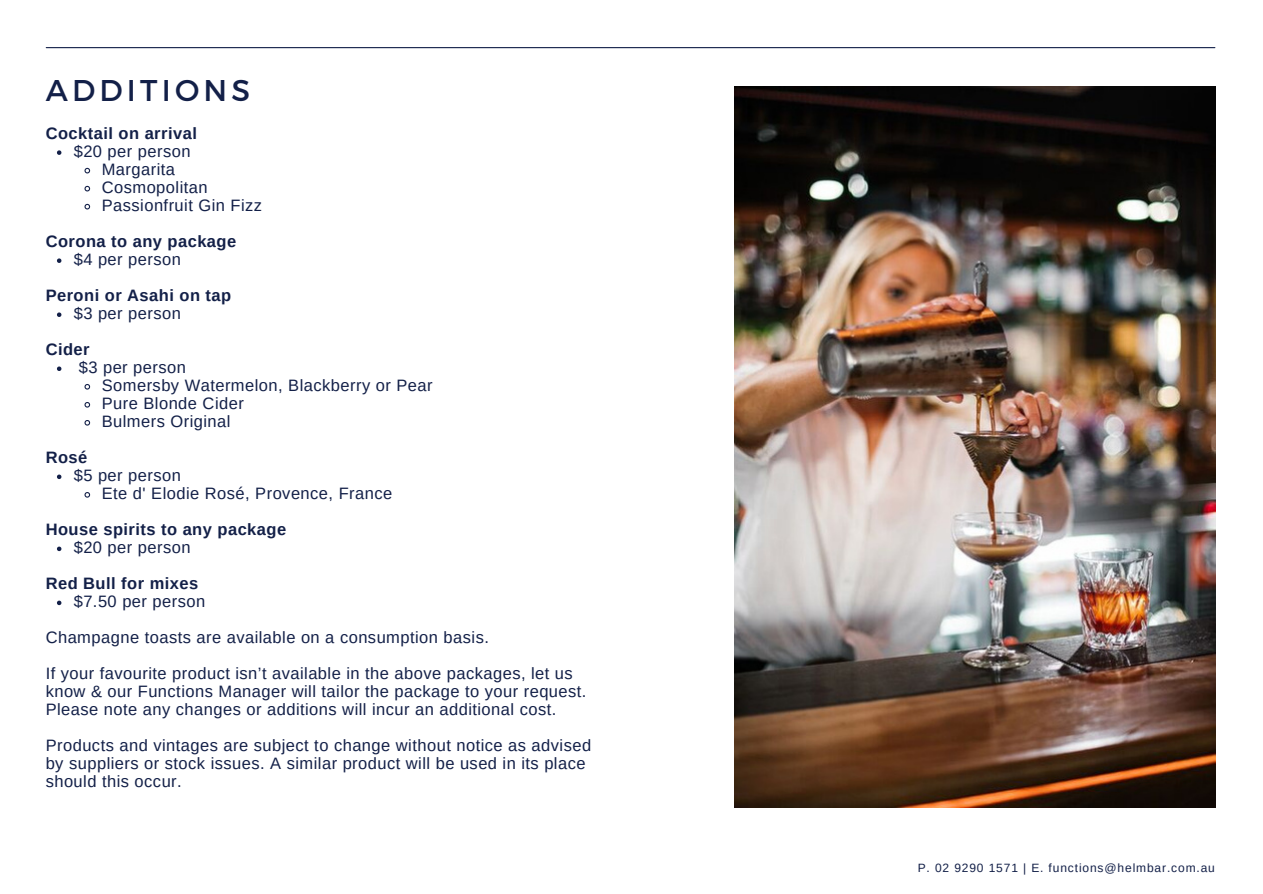
<style>
.page{position:relative;width:1263px;height:894px;background:#fff}
.page>*{position:absolute;margin:0;border:0;box-sizing:border-box;transform-origin:0 0}
.t1{font:30px "Montserrat";letter-spacing:.14em;color:#132048}
.t2{font:16.5px/18px "Arimo";letter-spacing:.03em;color:#132048}
.t3{font:700 16.5px "Arimo";letter-spacing:.03em;color:#132048}
.t4{font:12px "Arimo";letter-spacing:.075em;color:#132048}
</style>
<div class="page">
<hr style="left:46px;top:47px;width:1169px;height:1px;background:#132048">
<img style="left:735px;top:87px;width:480px;height:719px">
<svg style="left:57px;top:150px;width:4px;height:5px"></svg>
<svg style="left:84px;top:167px;width:7px;height:7px"></svg>
<svg style="left:84px;top:185px;width:7px;height:7px"></svg>
<svg style="left:84px;top:203px;width:7px;height:7px"></svg>
<svg style="left:57px;top:258px;width:4px;height:5px"></svg>
<svg style="left:57px;top:312px;width:4px;height:5px"></svg>
<svg style="left:57px;top:366px;width:4px;height:5px"></svg>
<svg style="left:84px;top:384px;width:7px;height:6px"></svg>
<svg style="left:84px;top:402px;width:7px;height:6px"></svg>
<svg style="left:84px;top:420px;width:7px;height:6px"></svg>
<svg style="left:57px;top:474px;width:4px;height:5px"></svg>
<svg style="left:84px;top:492px;width:7px;height:6px"></svg>
<svg style="left:57px;top:546px;width:4px;height:5px"></svg>
<svg style="left:57px;top:600px;width:4px;height:5px"></svg>
<h1 class="t1" style="left:46px;top:72px;width:206px">ADDITIONS</h1>
<p class="t3" style="left:46px;top:122px;width:153px">Cocktail on arrival</p>
<p class="t2" style="left:102px;top:142px;width:162px;text-indent:-28px">$20 per person<br>Margarita<br>Cosmopolitan<br>Passionfruit Gin Fizz</p>
<p class="t3" style="left:46px;top:230px;width:192px">Corona to any package</p>
<p class="t3" style="left:46px;top:284px;width:187px">Peroni or Asahi on tap</p>
<p class="t3" style="left:46px;top:338px;width:45px">Cider</p>
<p class="t2" style="left:74px;top:250px;width:109px">$4 per person</p>
<p class="t2" style="left:74px;top:304px;width:109px">$3 per person</p>
<p class="t2" style="left:102px;top:358px;width:332px;text-indent:-23px">$3 per person<br>Somersby Watermelon, Blackberry or Pear<br>Pure Blonde Cider<br>Bulmers Original</p>
<p class="t2" style="left:102px;top:466px;width:292px;text-indent:-28px">$5 per person<br>Ete d' Elodie Rosé, Provence, France</p>
<p class="t2" style="left:74px;top:538px;width:118px">$20 per person</p>
<p class="t2" style="left:74px;top:592px;width:133px">$7.50 per person</p>
<p class="t3" style="left:46px;top:446px;width:43px">Rosé</p>
<p class="t3" style="left:46px;top:518px;width:242px">House spirits to any package</p>
<p class="t3" style="left:46px;top:572px;width:154px">Red Bull for mixes</p>
<p class="t2" style="left:46px;top:619px;width:529px;line-height:36px">Champagne toasts are available on a consumption basis.<br>If your favourite product isn’t available in the above packages, let us</p>
<p class="t2" style="left:46px;top:682px;width:542px">know &amp; our Functions Manager will tailor the package to your request.<br>Please note any changes or additions will incur an additional cost.</p>
<p class="t2" style="left:46px;top:736px;width:547px">Products and vintages are subject to change without notice as advised by suppliers or stock issues. A similar product will be used in its place should this occur.</p>
<p class="t4" style="left:918px;top:860px;width:299px">P. 02 9290 1571 | E. functions@helmbar.com.au</p>
</div>
